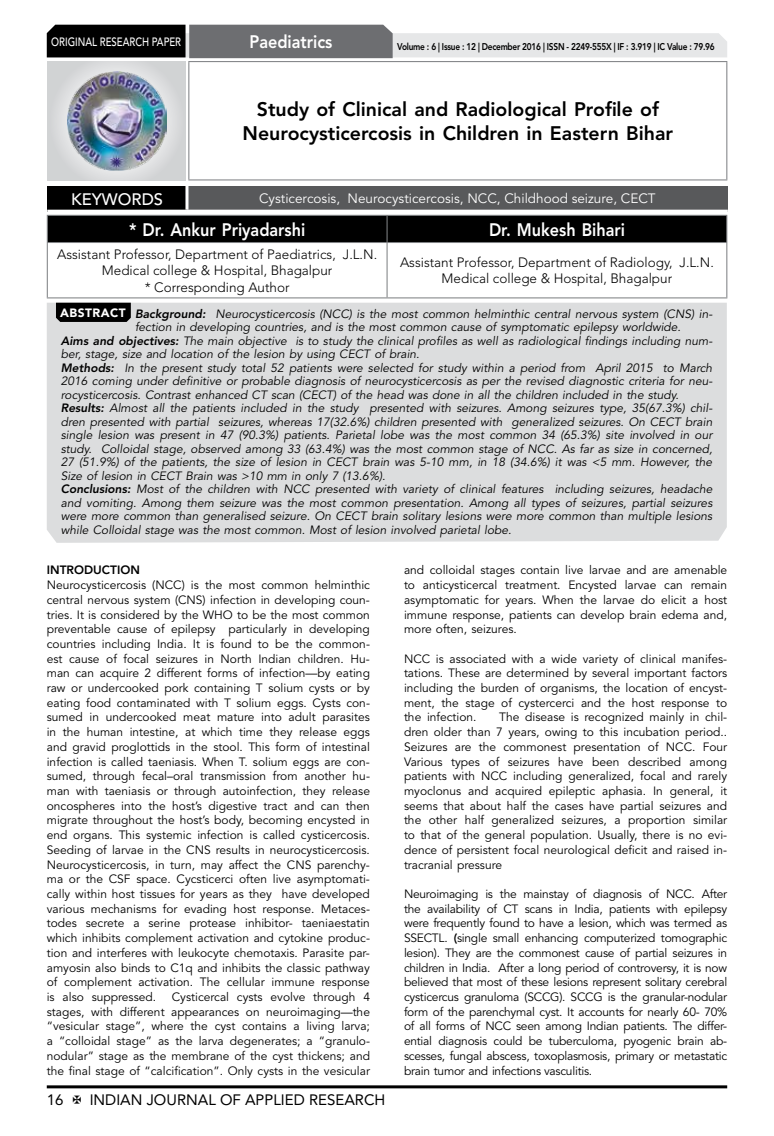
<style>
.page{position:relative;width:774px;height:1136px;background:#fff}
.page>*{position:absolute;margin:0;border:0;box-sizing:border-box;transform-origin:0 0}
.t1{font:800 19.5px/24.3px "Avenir LT Std";color:#000;text-align:center}
.t2{font:800 18px "Avenir LT Std";color:#fff;scale:.9 1}
.t3{font:500 16.5px "Avenir LT Std";color:#fff}
.t4{font:15px "Avenir LT Std";color:#000}
.t5{font:300 13.5px/16.2px "Avenir LT Std";color:#000;text-align:center}
.t6{font:13.5px "Avenir LT Std";color:#fff}
.t7{font:12px/14.7px "Avenir LT Std";color:#000;text-align:justify}
.t8{font:italic 12px "Avenir LT Std";color:#000}
.t9{font:500 12px "Avenir LT Std";color:#fff;scale:.8 1}
.t10{font:800 12px "Avenir LT Std";color:#000}
.t11{font:800 9.75px "Avenir LT Std";letter-spacing:-.03em;color:#000;scale:.85 1}
.s1{font-weight:900;font-style:normal;color:#fff}
.s2{font-weight:800}
</style>
<div class="page">
<hr style="left:47px;top:1085px;width:680px;height:3px;background:#000">
<div style="left:48px;top:62px;width:137px;height:118px;background:linear-gradient(to right,#d9dadb,#d9dadb)"></div>
<img style="left:68px;top:71px;width:99px;height:100px">
<svg style="left:47px;top:25px;width:680px;height:33px;background:#979899"></svg>
<hr style="left:188px;top:61px;width:539px;height:1px;background:#808285">
<hr style="left:188px;top:62px;width:1px;height:117px;background:#808285">
<hr style="left:726px;top:62px;width:1px;height:117px;background:#808285">
<hr style="left:188px;top:179px;width:539px;height:1px;background:#808285">
<div style="left:47px;top:215px;width:680px;height:27px;background:#000"></div>
<hr style="left:47px;top:242px;width:340px;height:1px;background:#808285">
<hr style="left:47px;top:243px;width:1px;height:54px;background:#808285">
<hr style="left:387px;top:242px;width:340px;height:1px;background:#808285">
<hr style="left:386px;top:243px;width:2px;height:54px;background:#808285">
<hr style="left:726px;top:243px;width:1px;height:54px;background:#808285">
<hr style="left:47px;top:297px;width:340px;height:1px;background:#808285">
<hr style="left:387px;top:297px;width:340px;height:1px;background:#808285">
<div style="left:47px;top:303px;width:680px;height:239px;background:#dcddde"></div>
<svg style="left:56px;top:303px;width:75px;height:19px"></svg>
<div style="left:47px;top:186px;width:140px;height:25px;background:#000"></div>
<div style="left:187px;top:186px;width:541px;height:25px;background:#58595b"></div>
<hr style="left:185px;top:186px;width:3px;height:24px;background:#fff">
<hr style="left:47px;top:210px;width:140px;height:3px;background:#fff">
<hr style="left:187px;top:210px;width:541px;height:3px;background:#fff">
<p class="t9" style="left:51px;top:34px;width:163px">ORIGINAL RESEARCH PAPER</p>
<h2 class="t2" style="left:249px;top:31px;width:94px">Paediatrics</h2>
<p class="t11" style="left:397px;top:41px;width:375px">Volume : 6 | Issue : 12 | December 2016 | ISSN - 2249-555X | IF : 3.919 | IC Value : 79.96</p>
<h1 class="t1" style="left:243px;top:97px;width:432px">Study of Clinical and Radiological Profile of<br>Neurocysticercosis in Children in Eastern Bihar</h1>
<h3 class="t3" style="left:71px;top:189px;width:94px">KEYWORDS</h3>
<p class="t6" style="left:259px;top:190px;width:398px">Cysticercosis, Neurocysticercosis, NCC, Childhood seizure, CECT</p>
<h2 class="t2" style="left:129px;top:219px;width:197px">* Dr. Ankur Priyadarshi</h2>
<h2 class="t2" style="left:489px;top:219px;width:153px">Dr. Mukesh Bihari</h2>
<p class="t5" style="left:57px;top:246px;width:321px">Assistant Professor, Department of Paediatrics, J.L.N.<br>Medical college &amp; Hospital, Bhagalpur<br>* Corresponding Author</p>
<p class="t5" style="left:400px;top:254px;width:315px">Assistant Professor, Department of Radiology, J.L.N.<br>Medical college &amp; Hospital, Bhagalpur</p>
<p class="t8" style="left:60px;top:307px;width:654px"><span class="s1">ABSTRACT</span> <span class="s2">Background:</span> Neurocysticercosis (NCC) is the most common helminthic central nervous system (CNS) in-</p>
<p class="t8" style="left:135px;top:320px;width:547px">fection in developing countries, and is the most common cause of symptomatic epilepsy worldwide.</p>
<p class="t8" style="left:61px;top:334px;width:653px"><span class="s2">Aims and objectives:</span> The main objective is to study the clinical profiles as well as radiological findings including num-</p>
<p class="t8" style="left:61px;top:347px;width:360px">ber, stage, size and location of the lesion by using CECT of brain.</p>
<p class="t8" style="left:61px;top:361px;width:653px"><span class="s2">Methods:</span> In the present study total 52 patients were selected for study within a period from April 2015 to March</p>
<p class="t8" style="left:61px;top:374px;width:653px">2016 coming under definitive or probable diagnosis of neurocysticercosis as per the revised diagnostic criteria for neu-</p>
<p class="t8" style="left:61px;top:388px;width:619px">rocysticercosis. Contrast enhanced CT scan (CECT) of the head was done in all the children included in the study.</p>
<p class="t8" style="left:61px;top:401px;width:653px"><span class="s2">Results:</span> Almost all the patients included in the study presented with seizures. Among seizures type, 35(67.3%) chil-</p>
<p class="t8" style="left:61px;top:415px;width:653px">dren presented with partial seizures, whereas 17(32.6%) children presented with generalized seizures. On CECT brain</p>
<p class="t8" style="left:61px;top:428px;width:653px">single lesion was present in 47 (90.3%) patients. Parietal lobe was the most common 34 (65.3%) site involved in our</p>
<p class="t8" style="left:61px;top:442px;width:653px">study. Colloidal stage, observed among 33 (63.4%) was the most common stage of NCC. As far as size in concerned,</p>
<p class="t8" style="left:61px;top:455px;width:653px">27 (51.9%) of the patients, the size of lesion in CECT brain was 5-10 mm, in 18 (34.6%) it was &lt;5 mm. However, the</p>
<p class="t8" style="left:61px;top:469px;width:326px">Size of lesion in CECT Brain was &gt;10 mm in only 7 (13.6%).</p>
<p class="t8" style="left:61px;top:482px;width:653px"><span class="s2">Conclusions:</span> Most of the children with NCC presented with variety of clinical features including seizures, headache</p>
<p class="t8" style="left:61px;top:496px;width:653px">and vomiting. Among them seizure was the most common presentation. Among all types of seizures, partial seizures</p>
<p class="t8" style="left:61px;top:509px;width:653px">were more common than generalised seizure. On CECT brain solitary lesions were more common than multiple lesions</p>
<p class="t8" style="left:61px;top:523px;width:452px">while Colloidal stage was the most common. Most of lesion involved parietal lobe.</p>
<p class="t10" style="left:47px;top:563px;width:95px">INTRODUCTION</p>
<p class="t7" style="left:47px;top:578px;width:325px">Neurocysticercosis (NCC) is the most common helminthic central nervous system (CNS) infection in developing coun&shy;tries. It is considered by the WHO to be the most common preventable cause of epilepsy particularly in developing countries including India. It is found to be the common&shy;est cause of focal seizures in North Indian children. Hu&shy;man can acquire 2 different forms of infection—by eating raw or undercooked pork containing T solium cysts or by eating food contaminated with T solium eggs. Cysts con&shy;sumed in undercooked meat mature into adult parasites in the human intestine, at which time they release eggs and gravid proglottids in the stool. This form of intestinal infection is called taeniasis. When T. solium eggs are con&shy;sumed, through fecal–oral transmission from another hu&shy;man with taeniasis or through autoinfection, they release oncospheres into the host’s digestive tract and can then migrate throughout the host’s body, becoming encysted in end organs. This systemic infection is called cysticercosis.<br>Seeding of larvae in the CNS results in neurocysticercosis.<br>Neurocysticercosis, in turn, may affect the CNS parenchy&shy;ma or the CSF space. Cycsticerci often live asymptomati&shy;cally within host tissues for years as they have developed various mechanisms for evading host response. Metaces&shy;todes secrete a serine protease inhibitor- taeniaestatin which inhibits complement activation and cytokine produc&shy;tion and interferes with leukocyte chemotaxis. Parasite par&shy;amyosin also binds to C1q and inhibits the classic pathway of complement activation. The cellular immune response is also suppressed.</p>
<p class="t7" style="left:47px;top:989px;width:325px;text-indent:125px">Cysticercal cysts evolve through 4 stages, with different appearances on neuroimaging—the “vesicular stage”, where the cyst contains a living larva; a “colloidal stage” as the larva degenerates; a “granulo&shy;nodular” stage as the membrane of the cyst thickens; and the final stage of “calcification”. Only cysts in the vesicular</p>
<p class="t4" style="left:47px;top:1090px;width:18px">16</p>
<p class="t4" style="left:90px;top:1090px;width:297px">INDIAN JOURNAL OF APPLIED RESEARCH</p>
<p class="t7" style="left:404px;top:563px;width:325px">and colloidal stages contain live larvae and are amenable to anticysticercal treatment. Encysted larvae can remain asymptomatic for years. When the larvae do elicit a host immune response, patients can develop brain edema and, more often, seizures.</p>
<p class="t7" style="left:404px;top:651px;width:325px">NCC is associated with a wide variety of clinical manifes&shy;tations. These are determined by several important factors including the burden of organisms, the location of encyst&shy;ment, the stage of cystercerci and the host response to the infection.</p>
<p class="t7" style="left:404px;top:710px;width:325px;text-indent:95px">The disease is recognized mainly in chil&shy;dren older than 7 years, owing to this incubation period..<br>Seizures are the commonest presentation of NCC. Four Various types of seizures have been described among patients with NCC including generalized, focal and rarely myoclonus and acquired epileptic aphasia. In general, it seems that about half the cases have partial seizures and the other half generalized seizures, a proportion similar to that of the general population. Usually, there is no evi&shy;dence of persistent focal neurological deficit and raised in&shy;tracranial pressure</p>
<p class="t7" style="left:404px;top:886px;width:325px">Neuroimaging is the mainstay of diagnosis of NCC. After the availability of CT scans in India, patients with epilepsy were frequently found to have a lesion, which was termed as SSECTL. <span class="s2">(</span>single small enhancing computerized tomographic lesion). They are the commonest cause of partial seizures in children in India. After a long period of controversy, it is now believed that most of these lesions represent solitary cerebral cysticercus granuloma (SCCG). SCCG is the granular-nodular form of the parenchymal cyst. It accounts for nearly 60- 70% of all forms of NCC seen among Indian patients. The differ&shy;ential diagnosis could be tuberculoma, pyogenic brain ab&shy;scesses, fungal abscess, toxoplasmosis, primary or metastatic brain tumor and infections vasculitis.</p>
</div>
